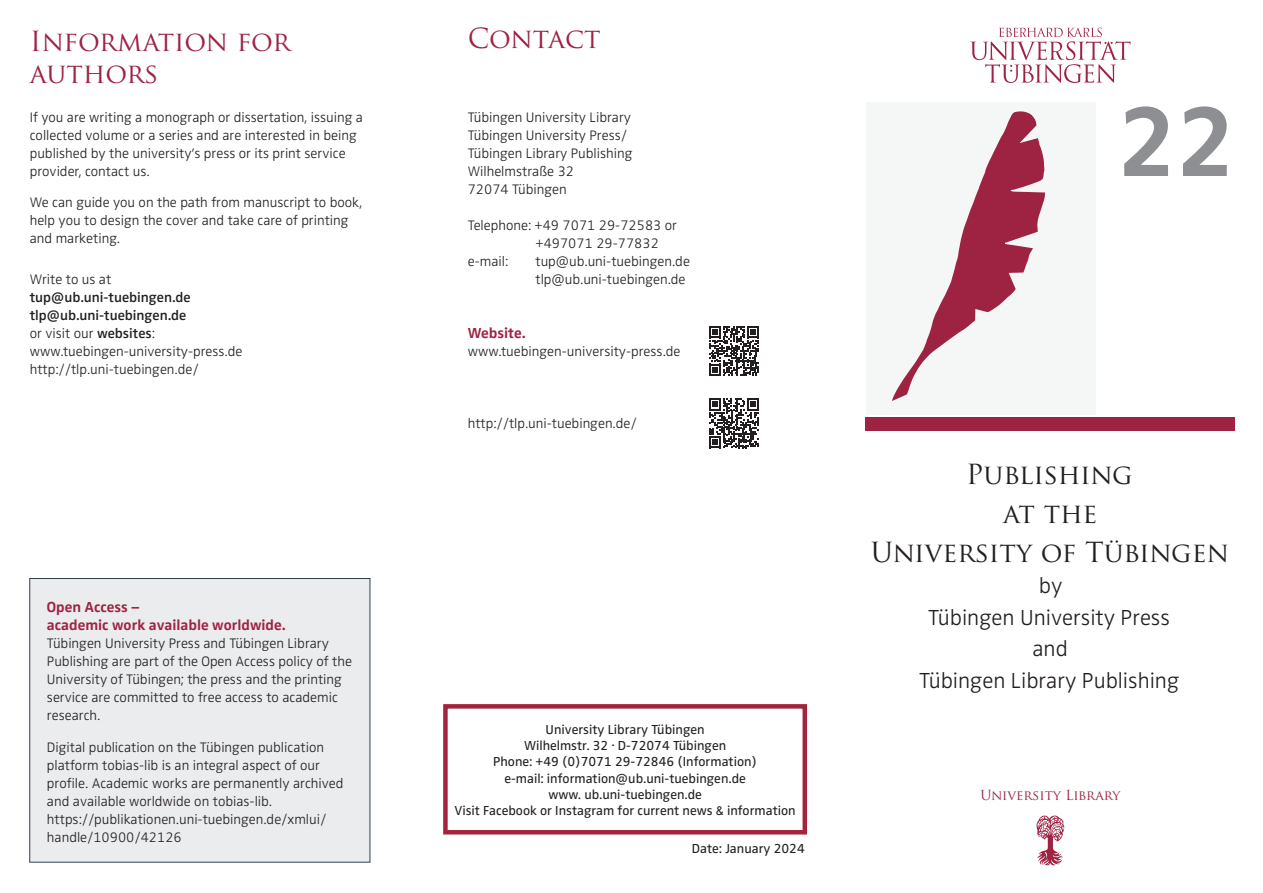
<style>
.page{position:relative;width:1263px;height:893px;background:#fff}
.page>*{position:absolute;margin:0;border:0;box-sizing:border-box;transform-origin:0 0}
.t1{font:700 102px "Zwo OT";color:#8d8f92}
.t2{font:27px/39px "Trajan Pro";letter-spacing:-.01em;color:#231f20;text-align:center}
.t3{font:27px/31.5px "Trajan Pro";letter-spacing:-.005em;color:#9e2343}
.t4{font:300 22.5px/31.5px "Zwo OT";color:#231f20;text-align:center}
.t5{font:700 15px/18px "Zwo OT";color:#9e2343}
.t6{font:300 14.25px/18px "Zwo OT";color:#231f20}
.t7{font:13.5px/16.2px "Zwo OT";color:#231f20;text-align:center}
.t8{font:13.5px "Trajan Pro";color:#9e2343}
.s1{font-weight:600}
</style>
<div class="page">
<svg style="left:1036px;top:816px;width:28px;height:49px"></svg>
<svg style="left:970px;top:28px;width:160px;height:55px"></svg>
<div style="left:866px;top:102px;width:229px;height:312px;background:#f5f7f7"></div>
<svg style="left:892px;top:111px;width:153px;height:290px"></svg>
<div style="left:30px;top:578px;width:340px;height:284px;background:#ebeced"></div>
<svg style="left:709px;top:326px;width:50px;height:50px"></svg>
<svg style="left:709px;top:398px;width:50px;height:50px"></svg>
<div style="left:443px;top:704px;width:364px;height:130px;border:4px solid #a2253d"></div>
<div style="left:865px;top:417px;width:370px;height:14px;background:#9e2343"></div>
<h2 class="t3" style="left:30px;top:26px;width:262px">Information for authors</h2>
<p class="t6" style="left:30px;top:108px;width:335px">If you are writing a monograph or dissertation, issuing a collected volume or a series and are interested in being published by the university’s press or its print service provider, contact us.</p>
<p class="t6" style="left:30px;top:194px;width:334px">We can guide you on the path from manuscript to book, help you to design the cover and take care of printing and marketing.</p>
<p class="t6" style="left:30px;top:270px;width:83px">Write to us at</p>
<p class="t6" style="left:30px;top:288px;width:214px"><span class="s1">tup@ub.uni-tuebingen.de tlp@ub.uni-tuebingen.de<br></span>or visit our <span class="s1">websites</span>: www.tuebingen-university-press.de http://tlp.uni-tuebingen.de/</p>
<p class="t5" style="left:47px;top:599px;width:240px">Open Access –<br>academic work available worldwide.</p>
<p class="t6" style="left:47px;top:635px;width:306px">Tübingen University Press and Tübingen Library Publishing are part of the Open Access policy of the University of Tübingen; the press and the printing service are committed to free access to academic research.</p>
<p class="t6" style="left:47px;top:738px;width:298px">Digital publication on the Tübingen publication platform tobias-lib is an integral aspect of our profile. Academic works are permanently archived and available worldwide on tobias-lib. https://publikationen.uni-tuebingen.de/xmlui/ handle/10900/42126</p>
<h2 class="t3" style="left:468px;top:22px;width:134px">Contact</h2>
<p class="t6" style="left:468px;top:108px;width:166px">Tübingen University Library<br>Tübingen University Press/<br>Tübingen Library Publishing<br>Wilhelmstraße 32<br>72074 Tübingen</p>
<p class="t6" style="left:468px;top:216px;width:211px">Telephone: +49 7071 29-72583 or</p>
<p class="t6" style="left:535px;top:234px;width:125px">+497071 29-77832</p>
<p class="t6" style="left:468px;top:252px;width:42px">e-mail:</p>
<p class="t6" style="left:535px;top:252px;width:156px">tup@ub.uni-tuebingen.de tlp@ub.uni-tuebingen.de</p>
<p class="t5" style="left:468px;top:324px;width:59px">Website.</p>
<p class="t6" style="left:468px;top:342px;width:214px">www.tuebingen-university-press.de</p>
<p class="t6" style="left:468px;top:414px;width:170px">http://tlp.uni-tuebingen.de/</p>
<p class="t7" style="left:454px;top:722px;width:343px">University Library Tübingen<br>Wilhelmstr. 32 . D-72074 Tübingen<br>Phone: +49 (0)7071 29-72846 (Information)<br>e-mail: information@ub.uni-tuebingen.de<br>www. ub.uni-tuebingen.de<br>Visit Facebook or Instagram for current news &amp; information</p>
<p class="t7" style="left:692px;top:841px;width:114px">Date: January 2024</p>
<h1 class="t1" style="left:1118px;top:82px;width:119px">22</h1>
<h2 class="t2" style="left:871px;top:454px;width:360px">Publishing<br>at the<br>University of Tübingen</h2>
<h3 class="t4" style="left:919px;top:571px;width:261px">by<br>Tübingen University Press and<br>Tübingen Library Publishing</h3>
<p class="t8" style="left:980px;top:787px;width:141px">University Library</p>
</div>
